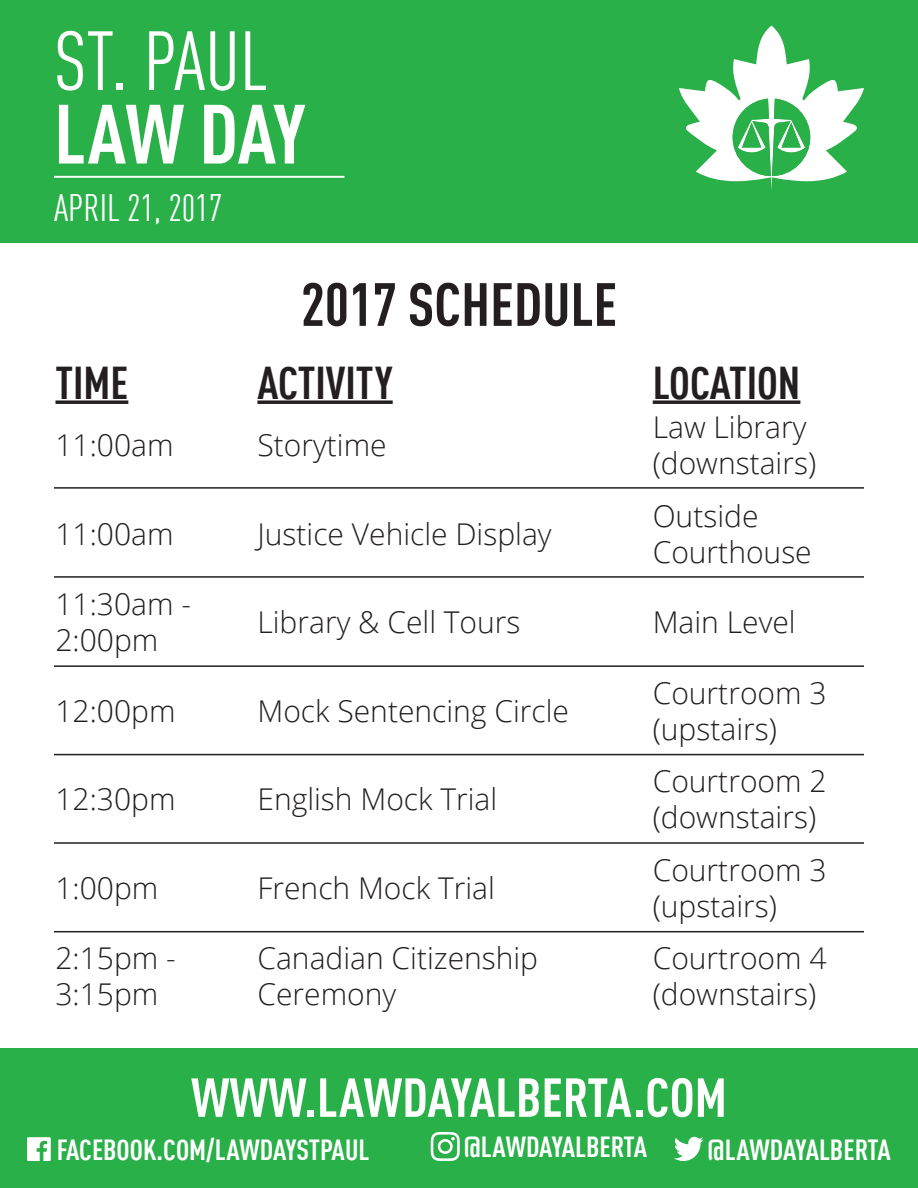
<style>
.page{position:relative;width:918px;height:1188px;background:#fff}
.page>*{position:absolute;margin:0;border:0;box-sizing:border-box;transform-origin:0 0}
.t1{font:condensed 82.5px "DIN Offc";color:#fff}
.t2{font:700 condensed 82.5px "DIN Offc";letter-spacing:-.005em;color:#fff}
.t3{font:700 condensed 60px "DIN Offc";color:#231f20}
.t4{font:700 condensed 54px "DIN Offc";color:#fff}
.t5{font:700 condensed 45px "DIN Offc";color:#231f20}
.t6{font:condensed 37.5px "DIN Offc";color:#fff}
.t7{font:300 30px/36px "Open Sans";color:#231f20}
.t8{font:700 condensed 28.5px "DIN Offc";color:#fff}
</style>
<div class="page">
<div style="left:0;top:0;width:918px;height:243px;background:#2ab049"></div>
<hr style="left:54px;top:176px;width:291px;height:2px;background:#fff">
<svg style="left:679px;top:26px;width:185px;height:164px"></svg>
<div style="left:0;top:1049px;width:918px;height:139px;background:#2ab049"></div>
<svg style="left:674px;top:1137px;width:30px;height:24px"></svg>
<svg style="left:27px;top:1137px;width:24px;height:24px"></svg>
<svg style="left:431px;top:1132px;width:29px;height:29px"></svg>
<svg style="left:56px;top:400px;width:72px;height:4px"></svg>
<svg style="left:257px;top:400px;width:136px;height:4px"></svg>
<svg style="left:653px;top:400px;width:147px;height:4px"></svg>
<hr style="left:54px;top:487px;width:810px;height:2px;background:#231f20">
<hr style="left:54px;top:576px;width:810px;height:2px;background:#231f20">
<hr style="left:54px;top:665px;width:810px;height:2px;background:#231f20">
<hr style="left:54px;top:754px;width:810px;height:1px;background:#231f20">
<hr style="left:54px;top:842px;width:810px;height:2px;background:#231f20">
<hr style="left:54px;top:931px;width:810px;height:1px;background:#231f20">
<h1 class="t1" style="left:54px;top:13px;width:215px">ST. PAUL</h1>
<h1 class="t2" style="left:54px;top:84px;width:253px">LAW DAY</h1>
<p class="t6" style="left:54px;top:186px;width:170px">APRIL 21, 2017</p>
<h2 class="t3" style="left:301px;top:268px;width:318px">2017 SCHEDULE</h2>
<h3 class="t5" style="left:56px;top:356px;width:74px">TIME</h3>
<h3 class="t5" style="left:257px;top:356px;width:137px">ACTIVITY</h3>
<h3 class="t5" style="left:653px;top:356px;width:149px">LOCATION</h3>
<p class="t7" style="left:56px;top:426px;width:120px">11:00am</p>
<p class="t7" style="left:257px;top:426px;width:131px">Storytime</p>
<p class="t7" style="left:653px;top:408px;width:165px">Law Library (downstairs)</p>
<p class="t7" style="left:55px;top:515px;width:120px">11:00am</p>
<p class="t7" style="left:257px;top:515px;width:296px">Justice Vehicle Display</p>
<p class="t7" style="left:653px;top:497px;width:161px">Outside<br>Courthouse</p>
<p class="t7" style="left:55px;top:585px;width:137px">11:30am -<br>2:00pm</p>
<p class="t7" style="left:257px;top:603px;width:265px">Library &amp; Cell Tours</p>
<p class="t7" style="left:653px;top:603px;width:144px">Main Level</p>
<p class="t7" style="left:55px;top:692px;width:121px">12:00pm</p>
<p class="t7" style="left:257px;top:692px;width:313px">Mock Sentencing Circle</p>
<p class="t7" style="left:55px;top:781px;width:121px">12:30pm</p>
<p class="t7" style="left:257px;top:781px;width:241px">English Mock Trial</p>
<p class="t7" style="left:55px;top:869px;width:104px">1:00pm</p>
<p class="t7" style="left:257px;top:869px;width:239px">French Mock Trial</p>
<p class="t7" style="left:653px;top:674px;width:175px">Courtroom 3 (upstairs)</p>
<p class="t7" style="left:653px;top:763px;width:175px">Courtroom 2 (downstairs)</p>
<p class="t7" style="left:653px;top:851px;width:175px">Courtroom 3 (upstairs)</p>
<p class="t7" style="left:55px;top:940px;width:122px">2:15pm -<br>3:15pm</p>
<p class="t7" style="left:257px;top:940px;width:282px">Canadian Citizenship<br>Ceremony</p>
<p class="t7" style="left:653px;top:940px;width:175px">Courtroom 4 (downstairs)</p>
<h3 class="t4" style="left:191px;top:1065px;width:537px">WWW.LAWDAYALBERTA.COM</h3>
<p class="t8" style="left:57px;top:1133px;width:314px">FACEBOOK.COM/LAWDAYSTPAUL</p>
<p class="t8" style="left:708px;top:1132px;width:185px">@LAWDAYALBERTA</p>
<p class="t8" style="left:464px;top:1130px;width:185px">@LAWDAYALBERTA</p>
</div>
